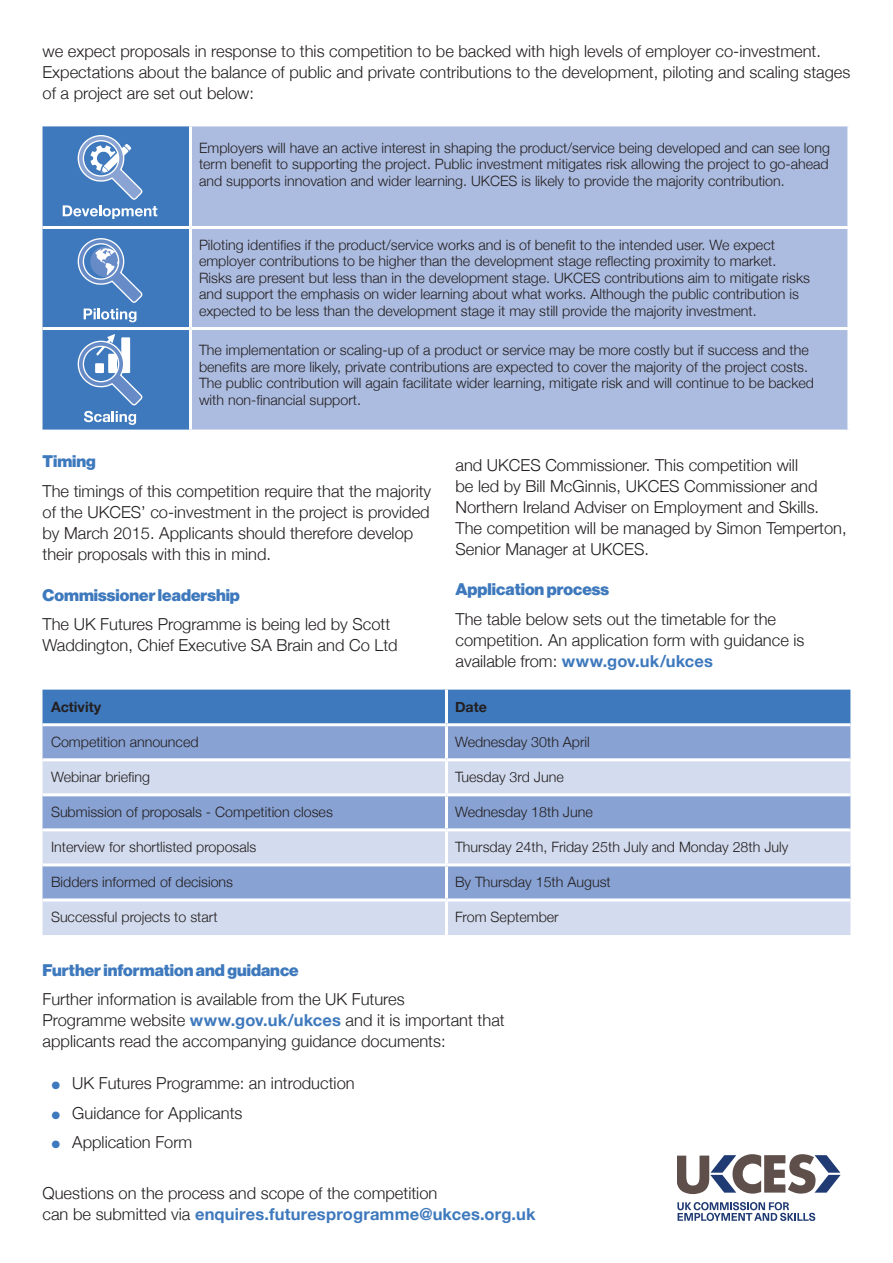
<style>
.page{position:relative;width:893px;height:1263px;background:#fff}
.page>*{position:absolute;margin:0;border:0;box-sizing:border-box;transform-origin:0 0}
.Main_Copy{font:300 16.5px/21px "Helvetica Neue";color:#231f20}
.Sub_Headings{font:16.5px "N Haas Grotesk DS Std 95 Blk";color:#3e79bd}
.Table_Copy{font:300 14.25px/16.5px "Helvetica Neue";color:#231f20}
.Table_Copy-2{font:700 14.25px "Helvetica Neue";color:#231f20}
.s1{font-weight:700;color:#3e79bd}
.s2{font-family:"N Haas Grotesk DS Std 95 Blk";font-weight:400;font-size:24px;color:#3e79bd}
</style>
<div class="page">
<div style="left:192px;top:126px;width:655px;height:304px;background:#acbce0"></div>
<hr style="left:190px;top:226px;width:660px;height:3px;background:#fff">
<hr style="left:190px;top:327px;width:660px;height:3px;background:#fff">
<div style="left:43px;top:690px;width:807px;height:33px;background:#3e79bd"></div>
<div style="left:43px;top:726px;width:807px;height:32px;background:#88a2d3"></div>
<svg style="left:43px;top:761px;width:807px;height:174px;fill:#d3dbee"></svg>
<hr style="left:445px;top:690px;width:3px;height:33px;background:#fff">
<hr style="left:445px;top:726px;width:3px;height:32px;background:#fff">
<hr style="left:445px;top:761px;width:3px;height:32px;background:#fff">
<hr style="left:43px;top:793px;width:403px;height:3px;background:#fff">
<hr style="left:446px;top:793px;width:404px;height:3px;background:#fff">
<hr style="left:445px;top:796px;width:3px;height:32px;background:#fff">
<hr style="left:43px;top:828px;width:403px;height:3px;background:#fff">
<hr style="left:446px;top:828px;width:404px;height:3px;background:#fff">
<hr style="left:445px;top:831px;width:3px;height:32px;background:#fff">
<hr style="left:43px;top:863px;width:403px;height:3px;background:#fff">
<hr style="left:446px;top:863px;width:404px;height:3px;background:#fff">
<hr style="left:445px;top:866px;width:3px;height:32px;background:#fff">
<hr style="left:43px;top:898px;width:403px;height:3px;background:#fff">
<hr style="left:446px;top:898px;width:404px;height:3px;background:#fff">
<hr style="left:445px;top:901px;width:3px;height:34px;background:#fff">
<svg style="left:677px;top:1154px;width:164px;height:67px"></svg>
<svg style="left:43px;top:126px;width:147px;height:304px"></svg>
<p class="Main_Copy" style="left:43px;top:40px;width:809px">we expect proposals in response to this competition to be backed with high levels of employer co-investment.<br>Expectations about the balance of public and private contributions to the development, piloting and scaling stages of a project are set out below:</p>
<p class="Table_Copy" style="left:199px;top:139px;width:632px;text-align:justify">Employers will have an active interest in shaping the product/service being developed and can see long term benefit to supporting the project. Public investment mitigates risk allowing the project to go-ahead and supports innovation and wider learning. UKCES is likely to provide the majority contribution.</p>
<p class="Table_Copy" style="left:199px;top:236px;width:612px">Piloting identifies if the product/service works and is of benefit to the intended user. We expect employer contributions to be higher than the development stage reflecting proximity to market.<br>Risks are present but less than in the development stage. UKCES contributions aim to mitigate risks and support the emphasis on wider learning about what works. Although the public contribution is expected to be less than the development stage it may still provide the majority investment.</p>
<p class="Table_Copy" style="left:199px;top:341px;width:617px">The implementation or scaling-up of a product or service may be more costly but if success and the benefits are more likely, private contributions are expected to cover the majority of the project costs.<br>The public contribution will again facilitate wider learning, mitigate risk and will continue to be backed with non-financial support.</p>
<p class="Sub_Headings" style="left:43px;top:452px;width:55px">Timing</p>
<p class="Main_Copy" style="left:43px;top:479px;width:390px">The timings of this competition require that the majority of the UKCES’ co-investment in the project is provided by March 2015. Applicants should therefore develop their proposals with this in mind.</p>
<p class="Sub_Headings" style="left:43px;top:585px;width:199px">Commissioner leadership</p>
<p class="Main_Copy" style="left:43px;top:613px;width:357px">The UK Futures Programme is being led by Scott<br>Waddington, Chief Executive SA Brain and Co Ltd</p>
<p class="Main_Copy" style="left:455px;top:453px;width:393px">and UKCES Commissioner. This competition will<br>be led by Bill McGinnis, UKCES Commissioner and Northern Ireland Adviser on Employment and Skills.<br>The competition will be managed by Simon Temperton, Senior Manager at UKCES.</p>
<p class="Sub_Headings" style="left:455px;top:580px;width:155px">Application process</p>
<p class="Main_Copy" style="left:455px;top:608px;width:351px">The table below sets out the timetable for the competition. An application form with guidance is available from: <span class="s1">www.gov.uk/ukces</span></p>
<p class="Table_Copy-2" style="left:51px;top:694px;width:52px">Activity</p>
<p class="Table_Copy-2" style="left:455px;top:694px;width:33px">Date</p>
<p class="Table_Copy" style="left:51px;top:733px;width:149px">Competition announced</p>
<p class="Table_Copy" style="left:455px;top:733px;width:136px">Wednesday 30th April</p>
<p class="Table_Copy" style="left:51px;top:768px;width:100px">Webinar briefing</p>
<p class="Table_Copy" style="left:455px;top:768px;width:110px">Tuesday 3rd June</p>
<p class="Table_Copy" style="left:51px;top:803px;width:283px">Submission of proposals - Competition closes</p>
<p class="Table_Copy" style="left:455px;top:803px;width:139px">Wednesday 18th June</p>
<p class="Table_Copy" style="left:51px;top:838px;width:207px">Interview for shortlisted proposals</p>
<p class="Table_Copy" style="left:455px;top:838px;width:335px">Thursday 24th, Friday 25th July and Monday 28th July</p>
<p class="Table_Copy" style="left:51px;top:873px;width:184px">Bidders informed of decisions</p>
<p class="Table_Copy" style="left:455px;top:873px;width:157px">By Thursday 15th August</p>
<p class="Table_Copy" style="left:51px;top:908px;width:168px">Successful projects to start</p>
<p class="Table_Copy" style="left:455px;top:908px;width:105px">From September</p>
<p class="Sub_Headings" style="left:43px;top:960px;width:258px">Further information and guidance</p>
<p class="Main_Copy" style="left:43px;top:988px;width:464px">Further information is available from the UK Futures<br>Programme website <span class="s1">www.gov.uk/ukces</span> and it is important that applicants read the accompanying guidance documents:</p>
<p class="Main_Copy" style="left:51px;top:1072px;width:305px"><span class="s2">•</span> UK Futures Programme: an introduction</p>
<p class="Main_Copy" style="left:51px;top:1101px;width:193px"><span class="s2">•</span> Guidance for Applicants</p>
<p class="Main_Copy" style="left:51px;top:1131px;width:143px"><span class="s2">•</span> Application Form</p>
<p class="Main_Copy" style="left:43px;top:1181px;width:494px">Questions on the process and scope of the competition<br>can be submitted via <span class="s1">enquires.futuresprogramme@ukces.org.uk</span></p>
</div>
